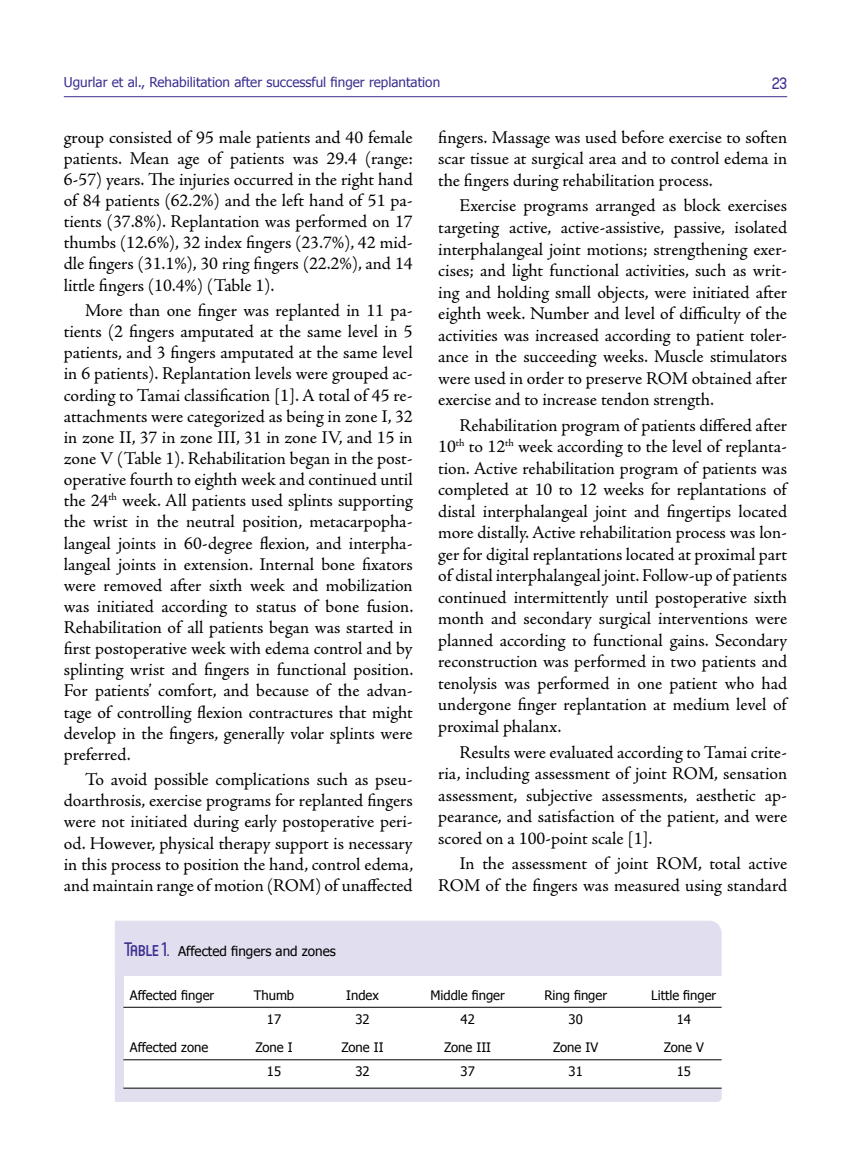
<style>
.page{position:relative;width:851px;height:1170px;background:#fff}
.page>*{position:absolute;margin:0;border:0;box-sizing:border-box;transform-origin:0 0}
.t1{font:18px/21.1px "Adobe Jenson Pro";letter-spacing:-.005em;color:#000;text-align:justify}
.t2{font:500 16.5px "Circula";color:#3c3091}
.t3{font:13.5px "Tahoma";color:#3c3091}
.t4{font:13.5px "Tahoma";color:#000}
.t5{font:13.05px "Tahoma";color:#000}
.s1{font-family:"Circula";font-weight:500;font-size:19.5px;color:#3c3091}
</style>
<div class="page">
<hr style="left:64px;top:96px;width:723px;height:1px;background:#3c3091">
<div style="left:115px;top:975px;width:8px;height:119px;background:#e1dfef"></div>
<svg style="left:115px;top:1088px;width:606px;height:13px;background:#d6d4e3"></svg>
<div style="left:115px;top:920px;width:606px;height:55px;background:#e1dfef"></div>
<hr style="left:123px;top:1006px;width:598px;height:1px;background:#000">
<hr style="left:123px;top:1087px;width:598px;height:1px;background:#000">
<hr style="left:123px;top:1059px;width:598px;height:1px;background:#000">
<p class="t3" style="left:64px;top:73px;width:378px">Ugurlar et al., Rehabilitation after successful finger replantation</p>
<p class="t2" style="left:772px;top:73px;width:16px">23</p>
<p class="t1" style="left:64px;top:127px;width:350px">group consisted of 95 male patients and 40 female patients. Mean age of patients was 29.4 (range:<br>6-57) years. The injuries occurred in the right hand of 84 patients (62.2%) and the left hand of 51 pa&shy;tients (37.8%). Replantation was performed on 17 thumbs (12.6%), 32 index fingers (23.7%), 42 mid&shy;dle fingers (31.1%), 30 ring fingers (22.2%), and 14 little fingers (10.4%) (Table 1).</p>
<p class="t1" style="left:64px;top:300px;width:351px;text-indent:21px">More than one finger was replanted in 11 pa&shy;tients (2 fingers amputated at the same level in 5 patients, and 3 fingers amputated at the same level in 6 patients). Replantation levels were grouped ac&shy;cording to Tamai classification [1]. A total of 45 re&shy;attachments were categorized as being in zone I, 32 in zone II, 37 in zone III, 31 in zone IV, and 15 in zone V (Table 1). Rehabilitation began in the post&shy;operative fourth to eighth week and continued until the 24<sup>th</sup> week. All patients used splints supporting the wrist in the neutral position, metacarpopha&shy;langeal joints in 60-degree flexion, and interpha&shy;langeal joints in extension. Internal bone fixators were removed after sixth week and mobilization was initiated according to status of bone fusion.<br>Rehabilitation of all patients began was started in first postoperative week with edema control and by splinting wrist and fingers in functional position.<br>For patients’ comfort, and because of the advan&shy;tage of controlling flexion contractures that might develop in the fingers, generally volar splints were preferred.</p>
<p class="t1" style="left:64px;top:769px;width:351px;text-indent:21px">To avoid possible complications such as pseu&shy;doarthrosis, exercise programs for replanted fingers were not initiated during early postoperative peri&shy;od. However, physical therapy support is necessary in this process to position the hand, control edema, and maintain range of motion (ROM) of unaffected</p>
<p class="t4" style="left:124px;top:941px;width:213px"><span class="s1">Table 1.</span> Affected fingers and zones</p>
<p class="t1" style="left:438px;top:127px;width:350px">fingers. Massage was used before exercise to soften scar tissue at surgical area and to control edema in the fingers during rehabilitation process.</p>
<p class="t1" style="left:438px;top:195px;width:350px;text-indent:21px">Exercise programs arranged as block exercises targeting active, active-assistive, passive, isolated interphalangeal joint motions; strengthening exer&shy;cises; and light functional activities, such as writ&shy;ing and holding small objects, were initiated after eighth week. Number and level of difficulty of the activities was increased according to patient toler&shy;ance in the succeeding weeks. Muscle stimulators were used in order to preserve ROM obtained after exercise and to increase tendon strength.</p>
<p class="t1" style="left:438px;top:415px;width:350px;text-indent:21px">Rehabilitation program of patients differed after 10<sup>th</sup> to 12<sup>th</sup> week according to the level of replanta&shy;tion. Active rehabilitation program of patients was completed at 10 to 12 weeks for replantations of distal interphalangeal joint and fingertips located more distally. Active rehabilitation process was lon&shy;ger for digital replantations located at proximal part of distal interphalangeal joint. Follow-up of patients continued intermittently until postoperative sixth month and secondary surgical interventions were planned according to functional gains. Secondary reconstruction was performed in two patients and tenolysis was performed in one patient who had undergone finger replantation at medium level of proximal phalanx.</p>
<p class="t1" style="left:438px;top:741px;width:350px;text-indent:21px">Results were evaluated according to Tamai crite&shy;ria, including assessment of joint ROM, sensation assessment, subjective assessments, aesthetic ap&shy;pearance, and satisfaction of the patient, and were scored on a 100-point scale [1].</p>
<p class="t1" style="left:438px;top:853px;width:350px;text-align:right">In the assessment of joint ROM, total active<br>ROM of the fingers was measured using standard</p>
<p class="t5" style="left:130px;top:986px;width:86px">Affected finger</p>
<p class="t5" style="left:254px;top:986px;width:42px">Thumb</p>
<p class="t5" style="left:346px;top:986px;width:34px">Index</p>
<p class="t5" style="left:430px;top:986px;width:76px">Middle finger</p>
<p class="t5" style="left:544px;top:986px;width:64px">Ring finger</p>
<p class="t5" style="left:651px;top:986px;width:67px">Little finger</p>
<p class="t5" style="left:267px;top:1010px;width:16px">17</p>
<p class="t5" style="left:355px;top:1010px;width:16px">32</p>
<p class="t5" style="left:460px;top:1010px;width:16px">42</p>
<p class="t5" style="left:568px;top:1010px;width:16px">30</p>
<p class="t5" style="left:676px;top:1010px;width:16px">14</p>
<p class="t5" style="left:130px;top:1038px;width:80px">Affected zone</p>
<p class="t5" style="left:255px;top:1038px;width:39px">Zone I</p>
<p class="t5" style="left:341px;top:1038px;width:43px">Zone II</p>
<p class="t5" style="left:444px;top:1038px;width:48px">Zone III</p>
<p class="t5" style="left:553px;top:1038px;width:46px">Zone IV</p>
<p class="t5" style="left:663px;top:1038px;width:42px">Zone V</p>
<p class="t5" style="left:267px;top:1061px;width:16px">15</p>
<p class="t5" style="left:355px;top:1061px;width:16px">32</p>
<p class="t5" style="left:460px;top:1061px;width:16px">37</p>
<p class="t5" style="left:568px;top:1061px;width:16px">31</p>
<p class="t5" style="left:676px;top:1061px;width:16px">15</p>
</div>
